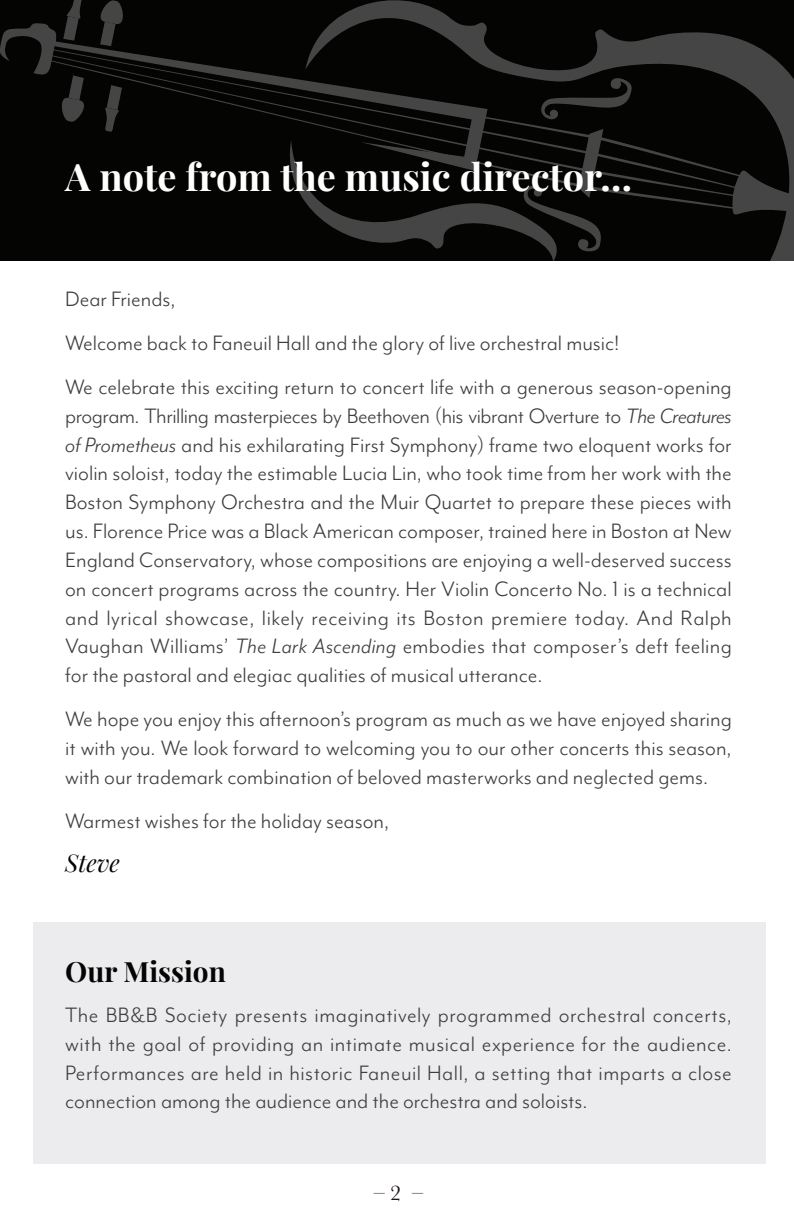
<style>
.page{position:relative;width:794px;height:1226px;background:#fff}
.page>*{position:absolute;margin:0;border:0;box-sizing:border-box;transform-origin:0 0}
.t1{font:700 38px "Playfair Display";color:#fff}
.t2{font:700 28px "Playfair Display";color:#040503}
.t3{font:24px/28.8px "Mr Eaves Mod OT";color:#3e3e3f;text-align:justify}
.t4{font:italic 24px "Playfair Display";color:#040503}
.s1{font-style:italic}
</style>
<div class="page">
<div style="left:0;top:0;width:793px;height:260px;background:#040503"></div>
<svg style="left:280px;top:0;width:513px;height:261px"></svg>
<svg style="left:0;top:23px;width:487px;height:52px"></svg>
<svg style="left:521px;top:209px;width:82px;height:43px"></svg>
<svg style="left:731px;top:168px;width:62px;height:48px"></svg>
<svg style="left:51px;top:60px;width:682px;height:149px"></svg>
<svg style="left:54px;top:44px;width:686px;height:132px"></svg>
<svg style="left:52px;top:55px;width:683px;height:141px"></svg>
<svg style="left:53px;top:49px;width:683px;height:139px"></svg>
<svg style="left:58px;top:75px;width:33px;height:48px"></svg>
<svg style="left:104px;top:85px;width:18px;height:47px"></svg>
<svg style="left:63px;top:0;width:20px;height:41px"></svg>
<svg style="left:94px;top:0;width:34px;height:46px"></svg>
<div style="left:34px;top:922px;width:731px;height:241px;background:#ececee"></div>
<p class="t1" style="left:65px;top:153px;width:568px">A note from the music director…</p>
<p class="t3" style="left:65px;top:284px;width:112px">Dear Friends,</p>
<p class="t3" style="left:65px;top:328px;width:555px">Welcome back to Faneuil Hall and the glory of live orchestral music!</p>
<p class="t3" style="left:65px;top:372px;width:668px">We celebrate this exciting return to concert life with a generous season-opening program. Thrilling masterpieces by Beethoven (his vibrant Overture to <span class="s1">The Creatures of Prometheus</span> and his exhilarating First Symphony) frame two eloquent works for violin soloist, today the estimable Lucia Lin, who took time from her work with the Boston Symphony Orchestra and the Muir Quartet to prepare these pieces with us. Florence Price was a Black American composer, trained here in Boston at New England Conservatory, whose compositions are enjoying a well-deserved success on concert programs across the country. Her Violin Concerto No. 1 is a technical and lyrical showcase, likely receiving its Boston premiere today. And Ralph Vaughan Williams’ <span class="s1">The Lark Ascending</span> embodies that composer’s deft feeling for the pastoral and elegiac qualities of musical utterance.</p>
<p class="t3" style="left:65px;top:704px;width:668px">We hope you enjoy this afternoon’s program as much as we have enjoyed sharing it with you. We look forward to welcoming you to our other concerts this season, with our trademark combination of beloved masterworks and neglected gems.</p>
<p class="t3" style="left:65px;top:806px;width:325px">Warmest wishes for the holiday season,</p>
<p class="t4" style="left:65px;top:846px;width:56px">Steve</p>
<p class="t2" style="left:65px;top:953px;width:162px">Our Mission</p>
<p class="t3" style="left:65px;top:1000px;width:668px">The BB&amp;B Society presents imaginatively programmed orchestral concerts, with the goal of providing an intimate musical experience for the audience.<br>Performances are held in historic Faneuil Hall, a setting that imparts a close connection among the audience and the orchestra and soloists.</p>
</div>
